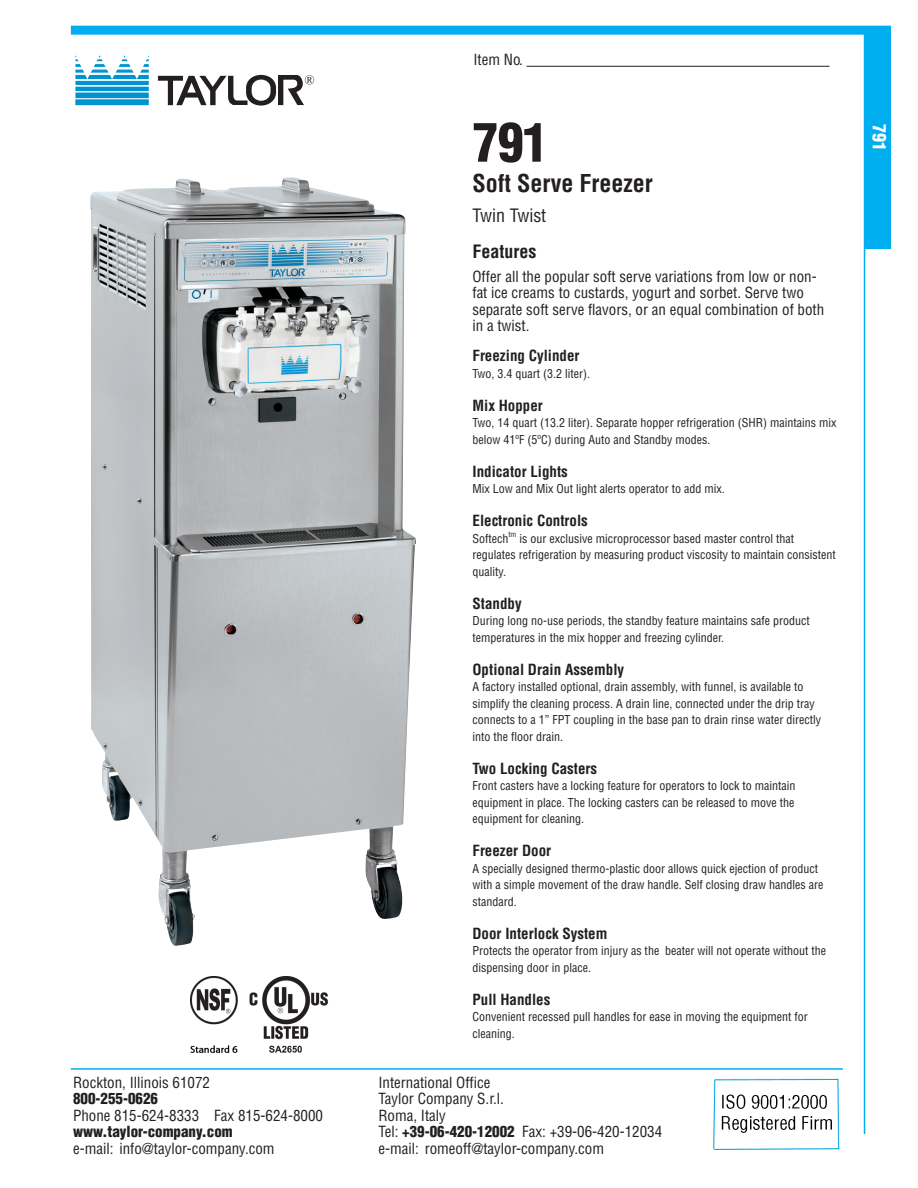
<style>
.page{position:relative;width:918px;height:1188px;background:#fff}
.page>*{position:absolute;margin:0;border:0;box-sizing:border-box;transform-origin:0 0}
.t1{font:900 condensed 52.5px "Helvetica";color:#231f20}
.t2{font:700 condensed 24px "Helvetica";color:#231f20}
.t3{font:condensed 18px "Helvetica";color:#231f20}
.t4{font:700 condensed 18px "Helvetica";color:#231f20}
.t5{font:900 condensed 18px "Helvetica LT Std";color:#fff}
.t6{font:condensed 15px/16.5px "Helvetica LT Std";color:#231f20}
.t7{font:condensed 15px/16.5px "Helvetica";color:#231f20}
.t8{font:700 condensed 15px "Helvetica";color:#231f20}
.t9{font:900 condensed 15px "Helvetica LT Std";color:#231f20}
.t10{font:condensed 12px/16.5px "Helvetica";color:#231f20}
.t11{font:condensed 7.5px "Helvetica";color:#231f20}
.s1{font-weight:900}
</style>
<div class="page">
<img style="left:90px;top:178px;width:313px;height:768px">
<hr style="left:527px;top:66px;width:302px;height:1px;background:#231f20">
<div style="left:864px;top:27px;width:27px;height:221px;background:#00aeef"></div>
<img style="left:190px;top:977px;width:138px;height:76px">
<hr style="left:71px;top:1069px;width:772px;height:1px;background:#00aeef">
<div style="left:71px;top:26px;width:820px;height:9px;background:#00aeef"></div>
<hr style="left:864px;top:32px;width:1px;height:1102px;background:#00aeef">
<svg style="left:75px;top:55px;width:74px;height:50px"></svg>
<svg style="left:158px;top:75px;width:156px;height:31px"></svg>
<img style="left:713px;top:1078px;width:127px;height:72px">
<p class="t6" style="left:73px;top:1074px;width:139px">Rockton, Illinois 61072</p>
<p class="t9" style="left:73px;top:1089px;width:86px">800-255-0626</p>
<p class="t6" style="left:73px;top:1107px;width:251px">Phone 815-624-8333 Fax 815-624-8000</p>
<p class="t9" style="left:73px;top:1122px;width:161px">www.taylor-company.com</p>
<p class="t6" style="left:73px;top:1140px;width:203px">e-mail: info@taylor-company.com</p>
<p class="t6" style="left:473px;top:51px;width:51px">Item No.</p>
<h1 class="t1" style="left:472px;top:109px;width:78px">791</h1>
<h2 class="t2" style="left:472px;top:168px;width:182px">Soft Serve Freezer</h2>
<h3 class="t3" style="left:472px;top:204px;width:75px">Twin Twist</h3>
<h3 class="t4" style="left:472px;top:241px;width:65px">Features</h3>
<p class="t7" style="left:472px;top:268px;width:353px">Offer all the popular soft serve variations from low or non&shy;fat ice creams to custards, yogurt and sorbet. Serve two separate soft serve flavors, or an equal combination of both in a twist.</p>
<p class="t8" style="left:472px;top:346px;width:109px">Freezing Cylinder</p>
<p class="t10" style="left:472px;top:365px;width:119px">Two, 3.4 quart (3.2 liter).</p>
<p class="t8" style="left:472px;top:396px;width:72px">Mix Hopper</p>
<p class="t10" style="left:472px;top:415px;width:366px">Two, 14 quart (13.2 liter). Separate hopper refrigeration (SHR) maintains mix below 41ºF (5ºC) during Auto and Standby modes.</p>
<p class="t8" style="left:472px;top:462px;width:97px">Indicator Lights</p>
<p class="t10" style="left:472px;top:481px;width:254px">Mix Low and Mix Out light alerts operator to add mix.</p>
<p class="t8" style="left:472px;top:511px;width:117px">Electronic Controls</p>
<p class="t10" style="left:472px;top:530px;width:37px">Softech</p>
<p class="t11" style="left:508px;top:529px;width:9px">tm</p>
<p class="t10" style="left:472px;top:530px;width:365px;text-indent:47px">is our exclusive microprocessor based master control that regulates refrigeration by measuring product viscosity to maintain consistent quality.</p>
<p class="t8" style="left:472px;top:594px;width:51px">Standby</p>
<p class="t10" style="left:472px;top:613px;width:339px">During long no-use periods, the standby feature maintains safe product temperatures in the mix hopper and freezing cylinder.</p>
<p class="t8" style="left:472px;top:660px;width:153px">Optional Drain Assembly</p>
<p class="t10" style="left:472px;top:679px;width:350px">A factory installed optional, drain assembly, with funnel, is available to simplify the cleaning process. A drain line, connected under the drip tray connects to a 1” FPT coupling in the base pan to drain rinse water directly into the floor drain.</p>
<p class="t8" style="left:472px;top:759px;width:126px">Two Locking Casters</p>
<p class="t10" style="left:472px;top:778px;width:324px;text-align:justify">Front casters have a locking feature for operators to lock to maintain equipment in place. The locking casters can be released to move the equipment for cleaning.</p>
<p class="t8" style="left:472px;top:841px;width:80px">Freezer Door</p>
<p class="t10" style="left:472px;top:860px;width:352px">A specially designed thermo-plastic door allows quick ejection of product with a simple movement of the draw handle. Self closing draw handles are standard.</p>
<p class="t8" style="left:472px;top:924px;width:136px">Door Interlock System</p>
<p class="t10" style="left:472px;top:943px;width:355px">Protects the operator from injury as the beater will not operate without the dispensing door in place.</p>
<p class="t8" style="left:472px;top:990px;width:79px">Pull Handles</p>
<p class="t10" style="left:472px;top:1009px;width:337px">Convenient recessed pull handles for ease in moving the equipment for cleaning.</p>
<p class="t6" style="left:378px;top:1074px;width:285px">International Office<br>Taylor Company S.r.l.<br>Roma, Italy<br>Tel: <span class="s1">+39-06-420-12002</span> Fax: +39-06-420-12034 e-mail: romeoff@taylor-company.com</p>
<h3 class="t5" style="left:891px;top:124px;width:28px;rotate:90deg">791</h3>
</div>
